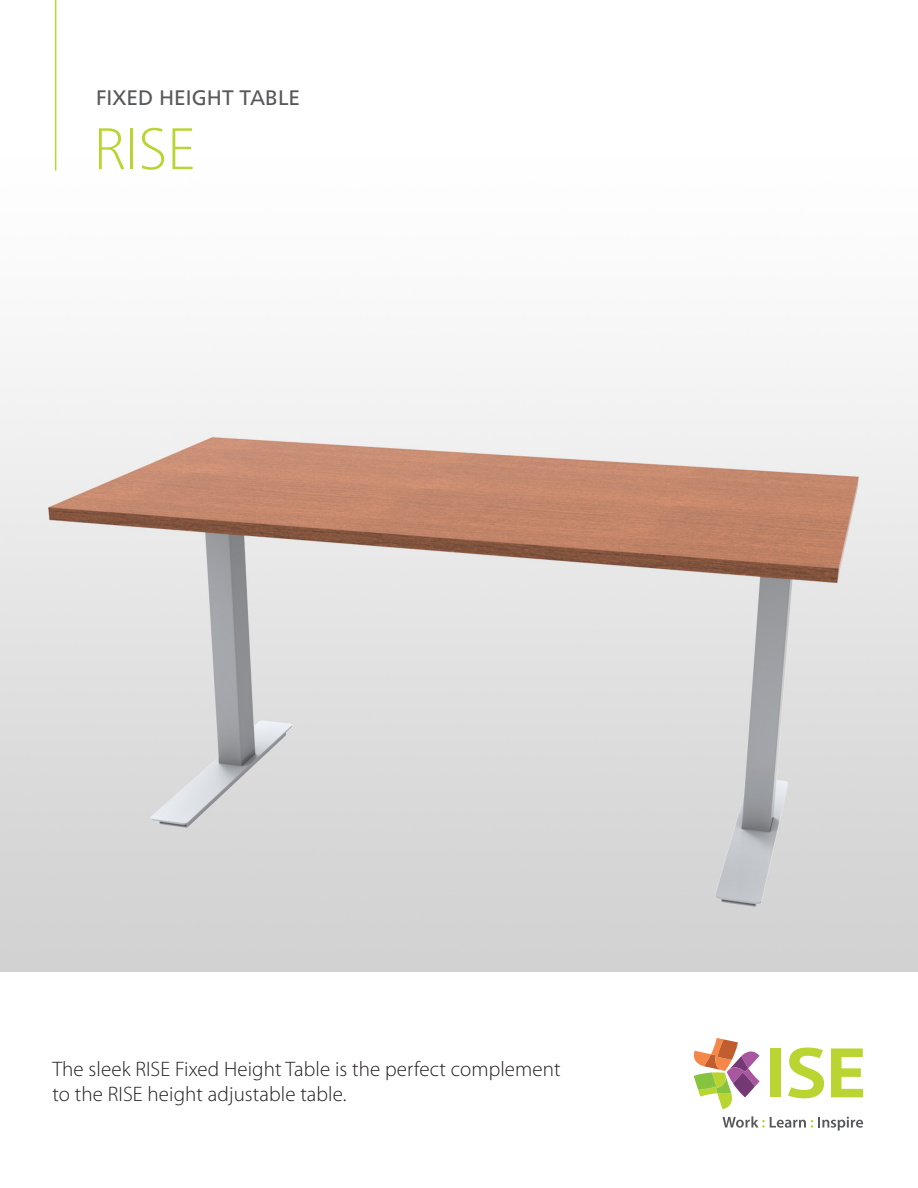
<style>
.page{position:relative;width:918px;height:1188px;background:#fff}
.page>*{position:absolute;margin:0;border:0;box-sizing:border-box;transform-origin:0 0}
.t1{font:100 58.5px "Frutiger Neue LT Com";color:#bad432}
.marketing{font:300 21px/25.2px "Myriad Pro";letter-spacing:.005em;color:#231f20}
.subhead{font:21px "Frutiger";color:#57585a}
</style>
<div class="page">
<img style="left:0;top:158px;width:918px;height:814px">
<div style="left:770px;top:1048px;width:10px;height:49px;background:#bad432"></div>
<svg style="left:788px;top:1047px;width:36px;height:51px"></svg>
<svg style="left:831px;top:1048px;width:32px;height:49px"></svg>
<svg style="left:723px;top:1116px;width:140px;height:14px"></svg>
<svg style="left:694px;top:1038px;width:66px;height:71px"></svg>
<hr style="left:55px;top:0;width:1px;height:171px;background:#bad432">
<p class="subhead" style="left:96px;top:86px;width:206px">FIXED HEIGHT TABLE</p>
<p class="t1" style="left:93px;top:113px;width:104px">RISE</p>
<p class="marketing" style="left:52px;top:1057px;width:510px">The sleek RISE Fixed Height Table is the perfect complement to the RISE height adjustable table.</p>
</div>
